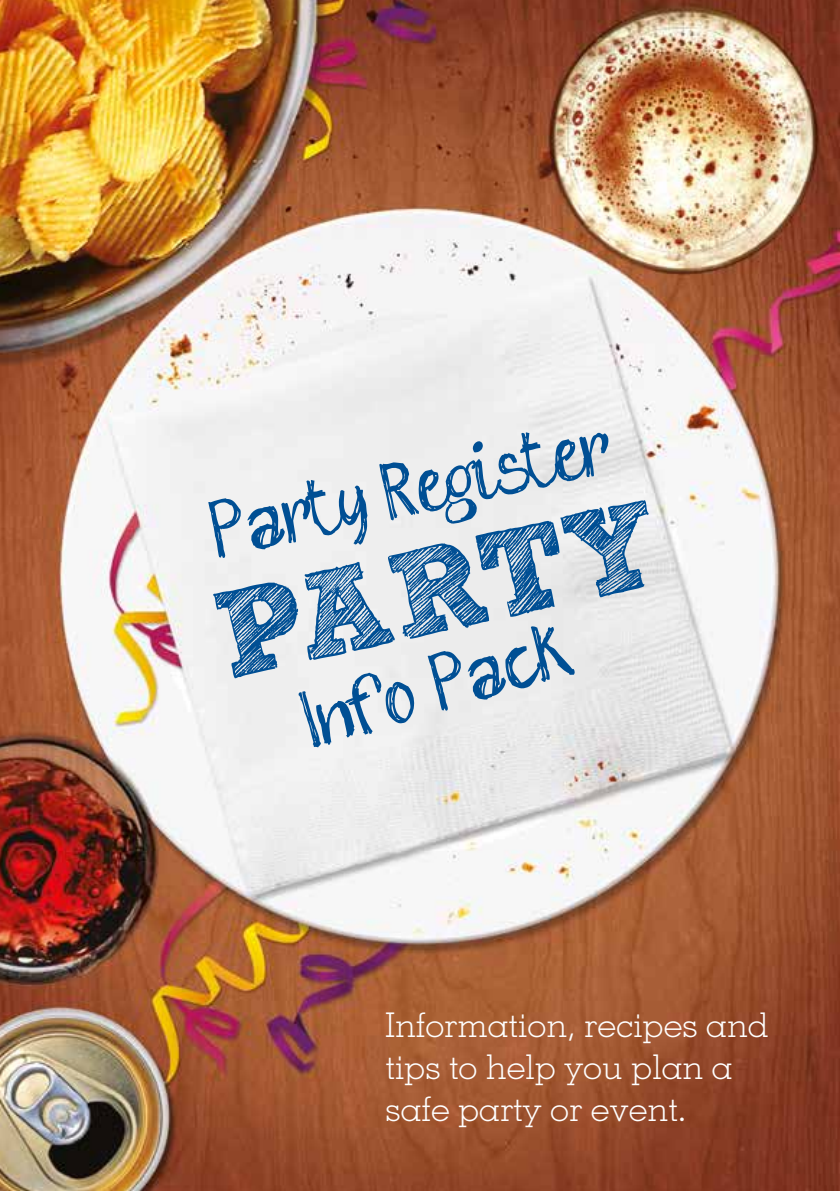
<style>
.page{position:relative;width:840px;height:1191px;background:#fff}
.page>*{position:absolute;margin:0;border:0;box-sizing:border-box;transform-origin:0 0}
.t1{font:700 122.4px "freeversion Sketch Block";color:#004f94}
.t2{font:82.6px "sketch me FREE version";color:#004f94}
.t3{font:300 34px/42px "Memphis";color:#fff}
</style>
<div class="page">
<img style="left:0;top:0;width:839px;height:1191px">
<h2 class="t2" style="left:206px;top:503px;width:407px;rotate:-13deg">Party Register</h2>
<h1 class="t1" style="left:207px;top:592px;width:453px;rotate:-12deg">PARTY</h1>
<h2 class="t2" style="left:297px;top:691px;width:273px;rotate:-16deg">Info Pack</h2>
<p class="t3" style="left:385px;top:1003px;width:384px">Information, recipes and tips to help you plan a safe party or event.</p>
</div>
